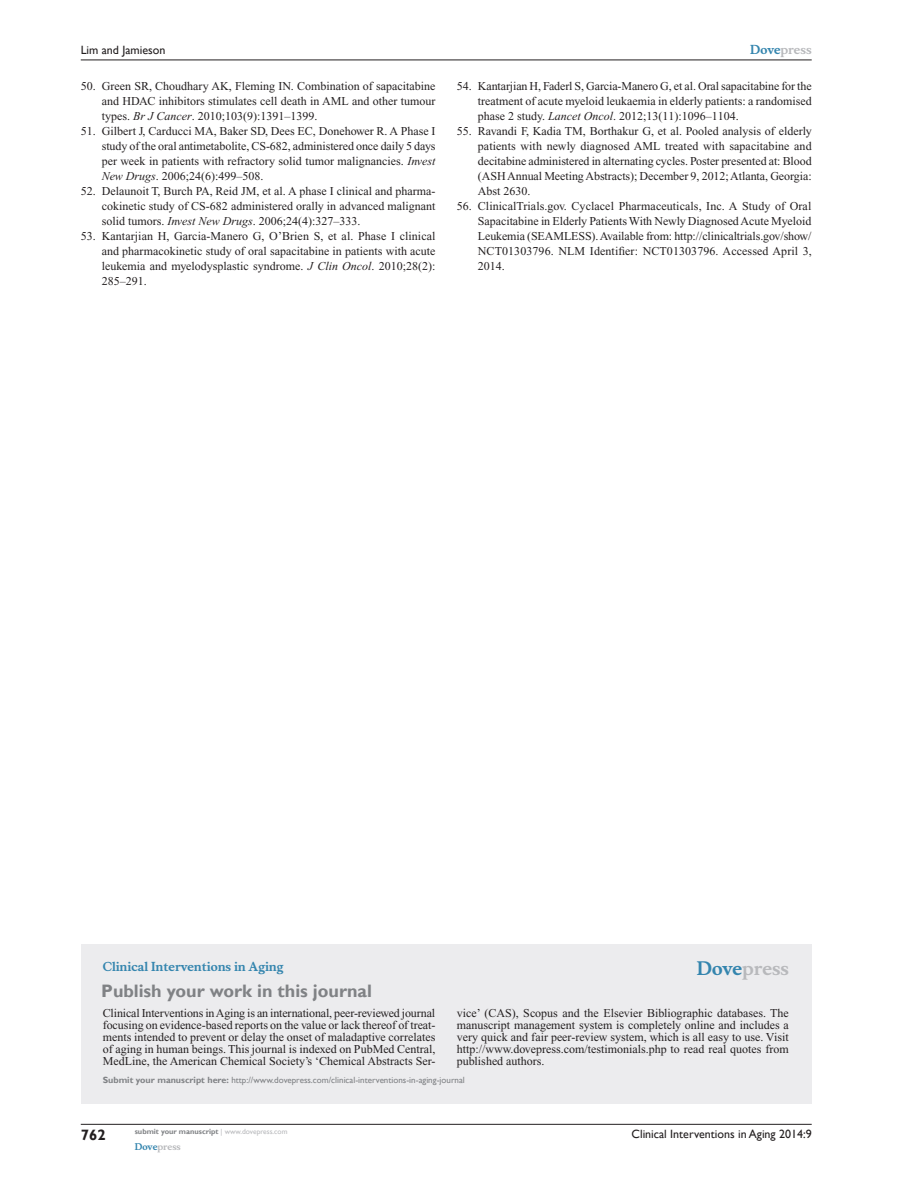
<style>
.page{position:relative;width:918px;height:1188px;background:#fff}
.page>*{position:absolute;margin:0;border:0;box-sizing:border-box;transform-origin:0 0}
.PromBx-H1{font:700 18px "Gill Sans";color:#808285}
.PromBx-Brand{font:700 18px "Musee";color:#b8b9bc}
.t1{font:700 15px "Gill Sans";color:#231f20}
.RefNL2{font:12px/15px "Times New Roman";color:#231f20;text-align:justify}
.PromBx-Tx{font:12px/12px "Times New Roman";color:#231f20;text-align:justify}
.t2{font:12px "Gill Sans";color:#231f20}
.PromBx-JrnlName{font:700 12px "Musee";color:#3485ae}
.t3{font:700 12px "Musee";color:#b8b9bc}
.PromBx-SubmitMssWebA{font:9px "Gill Sans";color:#808285}
.t4{font:700 9px "Musee";color:#b8b9bc}
.t5{font:700 7.5px "Gill Sans";color:#808285}
.s1{font-style:italic}
.s2{color:#3485ae}
.s3{font-weight:700}
.s4{font-weight:400;color:#b8b9bc}
</style>
<div class="page">
<div style="left:81px;top:944px;width:731px;height:159px;background:#ececee"></div>
<hr style="left:81px;top:1124px;width:731px;height:1px;background:#231f20">
<hr style="left:81px;top:60px;width:731px;height:1px;background:#231f20">
<p class="t2" style="left:81px;top:43px;width:86px">Lim and Jamieson</p>
<p class="RefNL2" style="left:102px;top:79px;width:335px;text-indent:-21px">50. Green SR, Choudhary AK, Fleming IN. Combination of sapacitabine and HDAC inhibitors stimulates cell death in AML and other tumour types. <span class="s1">Br J Cancer</span>. 2010;103(9):1391–1399.</p>
<p class="RefNL2" style="left:102px;top:124px;width:335px;text-indent:-21px">51. Gilbert J, Carducci MA, Baker SD, Dees EC, Donehower R. A Phase I study of the oral antimetabolite, CS-682, administered once daily 5 days per week in patients with refractory solid tumor malignancies. <span class="s1">Invest New Drugs</span>. 2006;24(6):499–508.</p>
<p class="RefNL2" style="left:102px;top:184px;width:335px;text-indent:-21px">52. Delaunoit T, Burch PA, Reid JM, et al. A phase I clinical and pharma&shy;cokinetic study of CS-682 administered orally in advanced malignant solid tumors. <span class="s1">Invest New Drugs</span>. 2006;24(4):327–333.</p>
<p class="RefNL2" style="left:102px;top:229px;width:335px;text-indent:-21px">53. Kantarjian H, Garcia-Manero G, O’Brien S, et al. Phase I clinical and pharmacokinetic study of oral sapacitabine in patients with acute leukemia and myelodysplastic syndrome. <span class="s1">J Clin Oncol</span>. 2010;28(2):<br>285–291.</p>
<p class="t3" style="left:750px;top:43px;width:63px"><span class="s2">Dove</span>press</p>
<p class="RefNL2" style="left:478px;top:79px;width:335px;text-indent:-21px">54. Kantarjian H, Faderl S, Garcia-Manero G, et al. Oral sapacitabine for the treatment of acute myeloid leukaemia in elderly patients: a randomised phase 2 study. <span class="s1">Lancet Oncol</span>. 2012;13(11):1096–1104.</p>
<p class="RefNL2" style="left:478px;top:124px;width:335px;text-indent:-21px">55. Ravandi F, Kadia TM, Borthakur G, et al. Pooled analysis of elderly patients with newly diagnosed AML treated with sapacitabine and decitabine administered in alternating cycles. Poster presented at: Blood (ASH Annual Meeting Abstracts); December 9, 2012; Atlanta, Georgia:<br>Abst 2630.</p>
<p class="RefNL2" style="left:478px;top:199px;width:336px;text-indent:-21px">56. ClinicalTrials.gov. Cyclacel Pharmaceuticals, Inc. A Study of Oral Sapacitabine in Elderly Patients With Newly Diagnosed Acute Myeloid Leukemia (SEAMLESS). Available from: http://clinicaltrials.gov/show/ NCT01303796. NLM Identifier: NCT01303796. Accessed April 3, 2014.</p>
<p class="PromBx-JrnlName" style="left:103px;top:959px;width:182px">Clinical Interventions in Aging</p>
<p class="PromBx-H1" style="left:101px;top:980px;width:272px">Publish your work in this journal</p>
<p class="PromBx-Brand" style="left:697px;top:958px;width:94px"><span class="s2">Dove</span>press</p>
<p class="PromBx-Tx" style="left:103px;top:1007px;width:334px">Clinical Interventions in Aging is an international, peer-reviewed journal focusing on evidence-based reports on the value or lack thereof of treat&shy;ments intended to prevent or delay the onset of maladaptive correlates of aging in human beings. This journal is indexed on PubMed Central, MedLine, the American Chemical Society’s ‘Chemical Abstracts Ser-</p>
<p class="PromBx-Tx" style="left:457px;top:1007px;width:333px">vice’ (CAS), Scopus and the Elsevier Bibliographic databases. The manuscript management system is completely online and includes a very quick and fair peer-review system, which is all easy to use. Visit http://www.dovepress.com/testimonials.php to read real quotes from published authors.</p>
<p class="PromBx-SubmitMssWebA" style="left:103px;top:1075px;width:364px"><span class="s3">Submit your manuscript here:</span> http://www.dovepress.com/clinical-interventions-in-aging-journal</p>
<p class="t1" style="left:81px;top:1126px;width:26px">762</p>
<p class="t5" style="left:135px;top:1127px;width:154px">submit your manuscript <span class="s4">| www.dovepress.com</span></p>
<p class="t4" style="left:135px;top:1141px;width:48px"><span class="s2">Dove</span>press</p>
<p class="t2" style="left:632px;top:1127px;width:182px">Clinical Interventions in Aging 2014:9</p>
</div>
